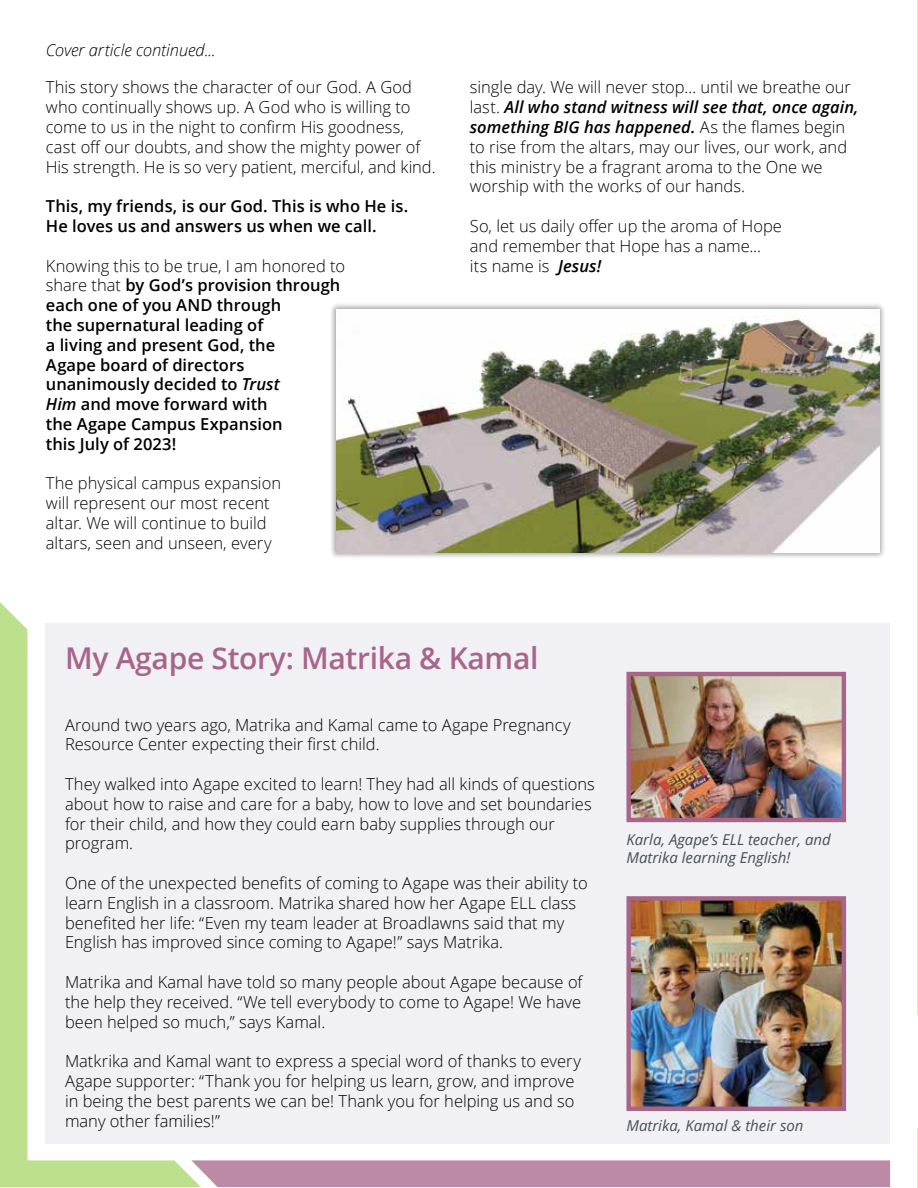
<style>
.page{position:relative;width:918px;height:1188px;background:#fff}
.page>*{position:absolute;margin:0;border:0;box-sizing:border-box;transform-origin:0 0}
.t1{font:600 30px "Open Sans";letter-spacing:-.01em;color:#a7658a}
.t2{font:300 16.5px/19.8px "Open Sans";color:#000}
.t3{font:600 16.5px/19.8px "Open Sans";color:#000}
.t4{font:italic 300 16.5px "Open Sans";letter-spacing:-.005em;color:#000}
.t5{font:italic 15px/18px "Open Sans";color:#484f56}
.s1{font-weight:300}
.s2{font-style:italic}
.s3{font-weight:600;font-style:italic}
</style>
<div class="page">
<div style="left:46px;top:623px;width:844px;height:521px;background:#f1f0f5"></div>
<hr style="left:917px;top:0;width:1px;height:1187px;background:#dfefc5">
<svg style="left:917px;top:1014px;width:1px;height:115px"></svg>
<div style="left:329px;top:302px;width:558px;height:258px;background:#000;opacity:.33"></div>
<img style="left:336px;top:309px;width:543px;height:244px">
<img style="left:631px;top:677px;width:210px;height:140px">
<div style="left:626px;top:672px;width:220px;height:150px;border:4px solid #a7658a"></div>
<img style="left:631px;top:901px;width:210px;height:205px">
<div style="left:626px;top:896px;width:220px;height:215px;border:4px solid #a7658a"></div>
<svg style="left:0;top:602px;width:191px;height:585px"></svg>
<div style="left:191px;top:1160px;width:699px;height:27px;background:#bd8aa6"></div>
<p class="t4" style="left:46px;top:38px;width:171px">Cover article continued...</p>
<p class="t2" style="left:46px;top:77px;width:391px">This story shows the character of our God. A God who continually shows up. A God who is willing to come to us in the night to confirm His goodness, cast off our doubts, and show the mighty power of His strength. He is so very patient, merciful, and kind.</p>
<p class="t3" style="left:46px;top:196px;width:364px">This, my friends, is our God. This is who He is.<br>He loves us and answers us when we call.</p>
<p class="t3" style="left:46px;top:255px;width:301px"><span class="s1">Knowing this to be true, I am honored to share that</span> by God’s provision through each one of you AND through<br>the supernatural leading of<br>a living and present God, the<br>Agape board of directors unanimously decided to <span class="s2">Trust<br>Him</span> and move forward with<br>the Agape Campus Expansion<br>this July of 2023!</p>
<p class="t2" style="left:46px;top:473px;width:237px">The physical campus expansion will represent our most recent altar. We will continue to build altars, seen and unseen, every</p>
<p class="t2" style="left:470px;top:77px;width:390px">single day. We will never stop… until we breathe our last. <span class="s3">All who stand witness will see that, once again, something BIG has happened.</span> As the flames begin to rise from the altars, may our lives, our work, and this ministry be a fragrant aroma to the One we worship with the works of our hands.</p>
<p class="t2" style="left:470px;top:216px;width:314px">So, let us daily offer up the aroma of Hope and remember that Hope has a name... its name is <span class="s3">Jesus!</span></p>
<h1 class="t1" style="left:65px;top:638px;width:475px">My Agape Story: Matrika &amp; Kamal</h1>
<p class="t2" style="left:65px;top:714px;width:507px">Around two years ago, Matrika and Kamal came to Agape Pregnancy<br>Resource Center expecting their first child.</p>
<p class="t2" style="left:65px;top:774px;width:531px">They walked into Agape excited to learn! They had all kinds of questions about how to raise and care for a baby, how to love and set boundaries for their child, and how they could earn baby supplies through our program.</p>
<p class="t2" style="left:65px;top:873px;width:524px">One of the unexpected benefits of coming to Agape was their ability to learn English in a classroom. Matrika shared how her Agape ELL class benefited her life: “Even my team leader at Broadlawns said that my English has improved since coming to Agape!” says Matrika.</p>
<p class="t2" style="left:65px;top:972px;width:519px;text-align:justify">Matrika and Kamal have told so many people about Agape because of the help they received. “We tell everybody to come to Agape! We have been helped so much,” says Kamal.</p>
<p class="t2" style="left:65px;top:1051px;width:517px">Matkrika and Kamal want to express a special word of thanks to every Agape supporter: “Thank you for helping us learn, grow, and improve in being the best parents we can be! Thank you for helping us and so many other families!”</p>
<p class="t5" style="left:626px;top:830px;width:206px">Karla, Agape’s ELL teacher, and<br>Matrika learning English!</p>
<p class="t5" style="left:626px;top:1117px;width:179px">Matrika, Kamal &amp; their son</p>
</div>
